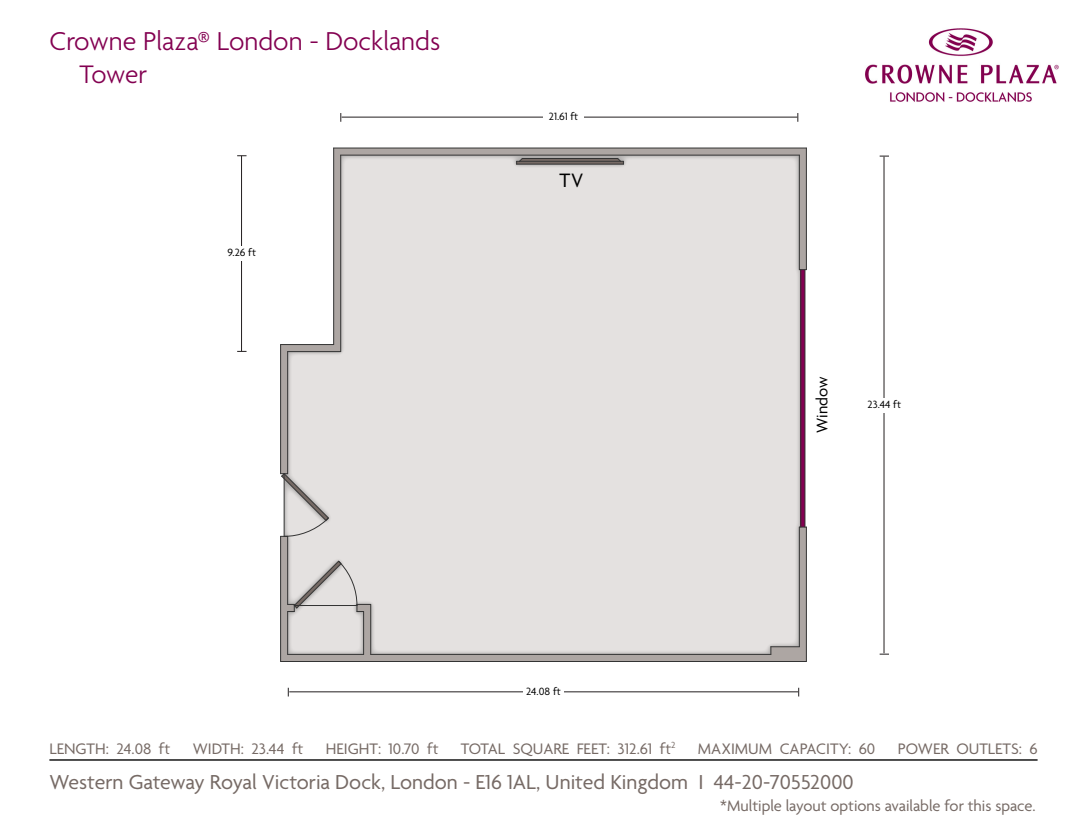
<style>
.page{position:relative;width:1087px;height:840px;background:#fff}
.page>*{position:absolute;margin:0;border:0;box-sizing:border-box;transform-origin:0 0}
.t1{font:300 28px "Agenda";color:#830051}
.t2{font:300 27.47px "Agenda";letter-spacing:-.015em;color:#830051}
.t3{font:21.88px "Agenda";color:#766a65}
.t4{font:21px "Agenda";color:#000}
.t5{font:16.62px "Agenda";color:#000}
.t6{font:16.45px "Agenda";color:#766a65}
.t7{font:11.38px "Agenda";color:#000}
</style>
<div class="page">
<img style="left:865px;top:28px;width:194px;height:74px">
<div style="left:329px;top:474px;width:471px;height:53px;background:#e4e1e0"></div>
<svg style="left:801px;top:474px;width:4px;height:53px"></svg>
<svg style="left:281px;top:527px;width:525px;height:134px;background:#dedbda"></svg>
<svg style="left:281px;top:149px;width:525px;height:325px;background:#e2dfde"></svg>
<svg style="left:770px;top:646px;width:29px;height:8px"></svg>
<hr style="left:371px;top:654px;width:400px;height:1px;background:#333">
<hr style="left:370px;top:604px;width:1px;height:50px;background:#333">
<hr style="left:363px;top:612px;width:1px;height:42px;background:#333">
<hr style="left:287px;top:536px;width:1px;height:68px;background:#333">
<hr style="left:287px;top:352px;width:1px;height:122px;background:#333">
<hr style="left:280px;top:536px;width:1px;height:126px;background:#333">
<hr style="left:280px;top:345px;width:1px;height:129px;background:#333">
<hr style="left:288px;top:351px;width:53px;height:1px;background:#333">
<hr style="left:281px;top:344px;width:53px;height:1px;background:#333">
<hr style="left:340px;top:155px;width:1px;height:197px;background:#333">
<hr style="left:333px;top:148px;width:1px;height:197px;background:#333">
<hr style="left:341px;top:155px;width:458px;height:1px;background:#333">
<hr style="left:334px;top:148px;width:472px;height:1px;background:#333">
<hr style="left:799px;top:155px;width:1px;height:115px;background:#333">
<hr style="left:799px;top:527px;width:1px;height:120px;background:#333">
<hr style="left:806px;top:148px;width:1px;height:122px;background:#333">
<hr style="left:806px;top:527px;width:1px;height:135px;background:#333">
<hr style="left:287px;top:612px;width:1px;height:42px;background:#333">
<hr style="left:288px;top:654px;width:76px;height:1px;background:#333">
<hr style="left:281px;top:661px;width:525px;height:1px;background:#333">
<hr style="left:800px;top:270px;width:1px;height:257px;background:#333">
<hr style="left:805px;top:270px;width:1px;height:257px;background:#333">
<svg style="left:281px;top:473px;width:48px;height:64px;background:#ccc9c8"></svg>
<svg style="left:288px;top:561px;width:83px;height:51px;background:#cecbca"></svg>
<hr style="left:517px;top:164px;width:106px;height:1px;background:#333">
<svg style="left:516px;top:158px;width:108px;height:6px"></svg>
<hr style="left:522px;top:158px;width:96px;height:1px;background:#333">
<hr style="left:883px;top:157px;width:1px;height:496px;background:#231f20">
<hr style="left:241px;top:156px;width:1px;height:195px;background:#231f20">
<hr style="left:289px;top:691px;width:509px;height:1px;background:#231f20">
<hr style="left:342px;top:117px;width:455px;height:1px;background:#231f20">
<div style="left:222px;top:246px;width:40px;height:15px;background:#fff"></div>
<div style="left:523px;top:685px;width:41px;height:14px;background:#fff"></div>
<div style="left:864px;top:398px;width:40px;height:14px;background:#fff"></div>
<div style="left:543px;top:110px;width:41px;height:15px;background:#fff"></div>
<hr style="left:49px;top:759px;width:988px;height:2px;background:#000">
<h1 class="t1" style="left:49px;top:26px;width:392px">Crowne Plaza® London - Docklands</h1>
<p class="t2" style="left:80px;top:59px;width:69px">Tower</p>
<p class="t7" style="left:228px;top:247px;width:30px">9.26 ft</p>
<p class="t7" style="left:549px;top:110px;width:31px">21.61 ft</p>
<p class="t4" style="left:559px;top:168px;width:25px">TV</p>
<p class="t7" style="left:526px;top:685px;width:36px">24.08 ft</p>
<p class="t5" style="left:813px;top:433px;width:58px;rotate:-90deg">Window</p>
<p class="t7" style="left:867px;top:398px;width:35px">23.44 ft</p>
<p class="t6" style="left:49px;top:740px;width:122px">LENGTH: 24.08 ft</p>
<p class="t6" style="left:193px;top:740px;width:112px">WIDTH: 23.44 ft</p>
<p class="t6" style="left:326px;top:740px;width:114px">HEIGHT: 10.70 ft</p>
<p class="t6" style="left:461px;top:740px;width:216px">TOTAL SQUARE FEET: 312.61 ft<sup>2</sup></p>
<p class="t6" style="left:698px;top:740px;width:179px">MAXIMUM CAPACITY: 60</p>
<p class="t6" style="left:898px;top:740px;width:141px">POWER OUTLETS: 6</p>
<h3 class="t3" style="left:49px;top:770px;width:806px">Western Gateway Royal Victoria Dock, London - E16 1AL, United Kingdom I 44-20-70552000</h3>
<p class="t6" style="left:720px;top:797px;width:317px">*Multiple layout options available for this space.</p>
</div>
